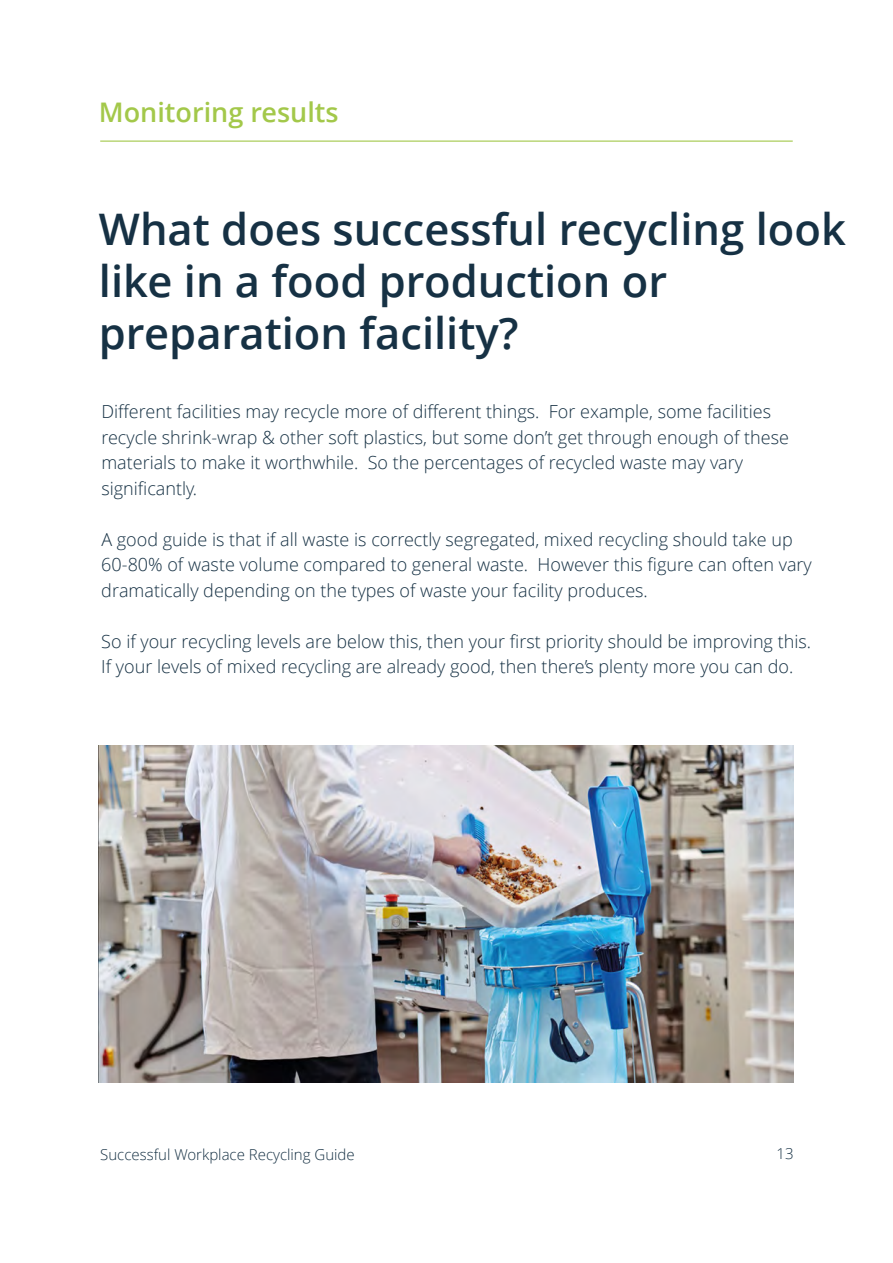
<style>
.page{position:relative;width:893px;height:1263px;background:#fff}
.page>*{position:absolute;margin:0;border:0;box-sizing:border-box;transform-origin:0 0}
.t1{font:600 43.5px/52.2px "Open Sans";color:#163144}
.t2{font:600 27px "Open Sans";color:#a3c84a}
.t3{font:300 18px/25.5px "Open Sans";color:#163144}
.t4{font:300 15px "Open Sans";color:#163144}
</style>
<div class="page">
<hr style="left:100px;top:141px;width:693px;height:1px;background:#a3c84a">
<img style="left:98px;top:745px;width:695px;height:337px">
<h2 class="t2" style="left:99px;top:94px;width:241px">Monitoring results</h2>
<h1 class="t1" style="left:99px;top:202px;width:748px">What does successful recycling look like in a food production or preparation facility?</h1>
<p class="t3" style="left:101px;top:399px;width:689px">Different facilities may recycle more of different things. For example, some facilities recycle shrink-wrap &amp; other soft plastics, but some don’t get through enough of these materials to make it worthwhile. So the percentages of recycled waste may vary significantly.</p>
<p class="t3" style="left:101px;top:526px;width:712px">A good guide is that if all waste is correctly segregated, mixed recycling should take up<br>60-80% of waste volume compared to general waste. However this figure can often vary dramatically depending on the types of waste your facility produces.</p>
<p class="t3" style="left:101px;top:628px;width:711px">So if your recycling levels are below this, then your first priority should be improving this.<br>If your levels of mixed recycling are already good, then there’s plenty more you can do.</p>
<p class="t4" style="left:100px;top:1144px;width:256px">Successful Workplace Recycling Guide</p>
<p class="t4" style="left:776px;top:1143px;width:19px">13</p>
</div>
